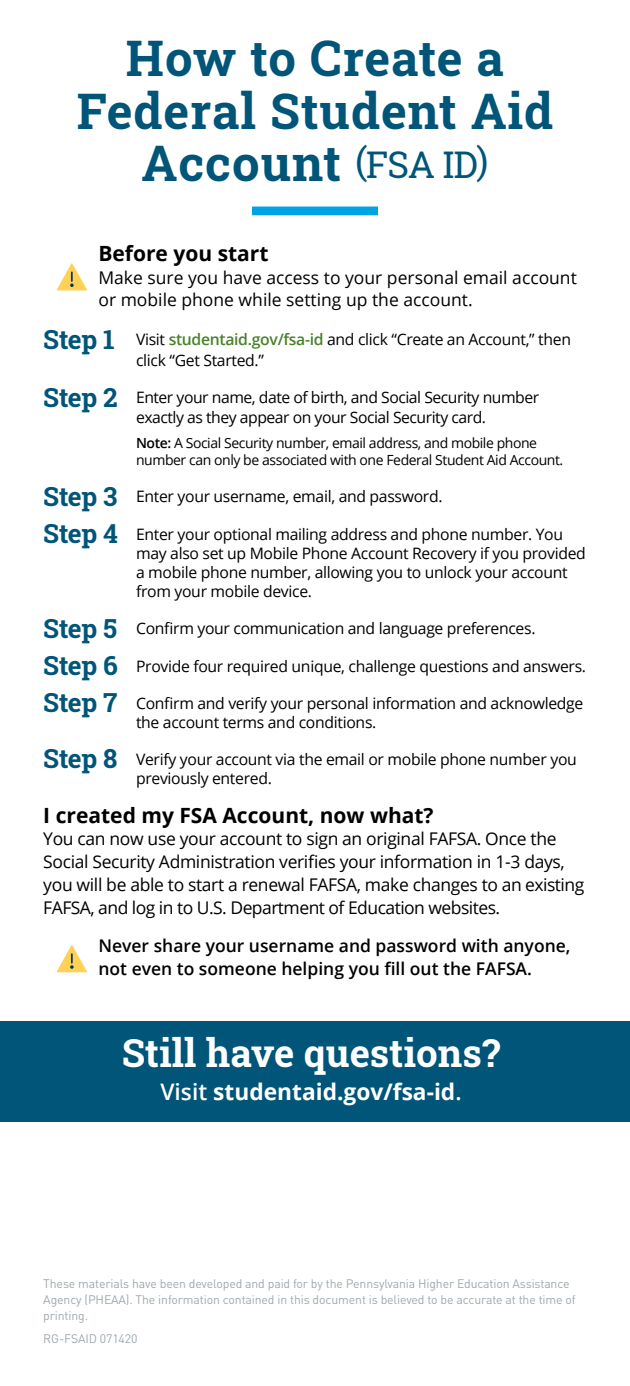
<style>
.page{position:relative;width:630px;height:1386px;background:#fff}
.page>*{position:absolute;margin:0;border:0;box-sizing:border-box;transform-origin:0 0}
.t1{font:700 49px/52.5px "Roboto Slab";letter-spacing:.02em;color:#005578;text-align:center}
.t2{font:700 38.5px "Roboto Slab";color:#fff}
.t3{font:700 22.75px "Open Sans";color:#fff}
.t4{font:700 21px "Open Sans";color:#000}
.t5{font:17.5px/22.8px "Open Sans";letter-spacing:-.02em;color:#000}
.t6{font:600 17.5px/22.8px "Open Sans";color:#000}
.t7{font:17.5px/22.8px "Open Sans";color:#000}
.STEP{font:15.75px/19.2px "Open Sans";letter-spacing:-.02em;color:#000}
.STEP-2{font:14px/17.5px "Open Sans";letter-spacing:-.03em;color:#000}
.t8{font:12.25px/15.8px "DIN";letter-spacing:-.01em;color:#9fa8ae}
.s1{font-weight:400;font-size:36.75px}
.s2{font-family:"Roboto Slab";font-weight:700;font-size:26.25px;color:#005578}
.s3{font-weight:600;color:#48812b}
.s4{font-weight:600}
</style>
<div class="page">
<div style="left:0;top:1021px;width:630px;height:100px;background:#005578"></div>
<div style="left:252px;top:207px;width:126px;height:8px;background:#00a4e3"></div>
<svg style="left:57px;top:263px;width:30px;height:27px"></svg>
<svg style="left:57px;top:945px;width:30px;height:27px"></svg>
<h1 class="t1" style="left:77px;top:31px;width:478px">How to Create a<br>Federal Student Aid<br>Account <span class="s1">(FSA ID)</span></h1>
<p class="t4" style="left:98px;top:238px;width:172px">Before you start</p>
<p class="t7" style="left:98px;top:265px;width:480px">Make sure you have access to your personal email account or mobile phone while setting up the account.</p>
<p class="STEP" style="left:136px;top:329px;width:436px;line-height:21px;text-indent:-93px"><span class="s2">Step 1</span> Visit <span class="s3">studentaid.gov/fsa-id</span> and click “Create an Account,” then click “Get Started.”</p>
<p class="STEP" style="left:136px;top:388px;width:405px;text-indent:-93px"><span class="s2">Step 2</span> Enter your name, date of birth, and Social Security number exactly as they appear on your Social Security card.</p>
<p class="STEP-2" style="left:136px;top:434px;width:429px"><span class="s4">Note:</span> A Social Security number, email address, and mobile phone number can only be associated with one Federal Student Aid Account.</p>
<p class="STEP" style="left:43px;top:487px;width:401px"><span class="s2">Step 3</span> Enter your username, email, and password.</p>
<p class="STEP" style="left:136px;top:524px;width:451px;text-indent:-93px"><span class="s2">Step 4</span> Enter your optional mailing address and phone number. You may also set up Mobile Phone Account Recovery if you provided a mobile phone number, allowing you to unlock your account from your mobile device.</p>
<p class="STEP" style="left:43px;top:619px;width:494px"><span class="s2">Step 5</span> Confirm your communication and language preferences.</p>
<p class="STEP" style="left:43px;top:656px;width:544px"><span class="s2">Step 6</span> Provide four required unique, challenge questions and answers.</p>
<p class="STEP" style="left:136px;top:693px;width:449px;text-indent:-93px"><span class="s2">Step 7</span> Confirm and verify your personal information and acknowledge the account terms and conditions.</p>
<p class="STEP" style="left:136px;top:749px;width:442px;text-indent:-93px"><span class="s2">Step 8</span> Verify your account via the email or mobile phone number you previously entered.</p>
<p class="t4" style="left:43px;top:800px;width:392px">I created my FSA Account, now what?</p>
<p class="t5" style="left:43px;top:827px;width:543px">You can now use your account to sign an original FAFSA. Once the Social Security Administration verifies your information in 1-3 days, you will be able to start a renewal FAFSA, make changes to an existing FAFSA, and log in to U.S. Department of Education websites.</p>
<p class="t6" style="left:98px;top:934px;width:474px">Never share your username and password with anyone, not even to someone helping you fill out the FAFSA.</p>
<h3 class="t2" style="left:122px;top:1027px;width:380px">Still have questions?</h3>
<h3 class="t3" style="left:160px;top:1076px;width:303px"><span class="s4">Visit</span> studentaid.gov/fsa-id<span class="s4">.</span></h3>
<p class="t8" style="left:43px;top:1276px;width:534px">These materials have been developed and paid for by the Pennsylvania Higher Education Assistance<br>Agency (PHEAA). The information contained in this document is believed to be accurate at the time of printing.</p>
<p class="t8" style="left:43px;top:1331px;width:96px">RG-FSAID 071420</p>
</div>
